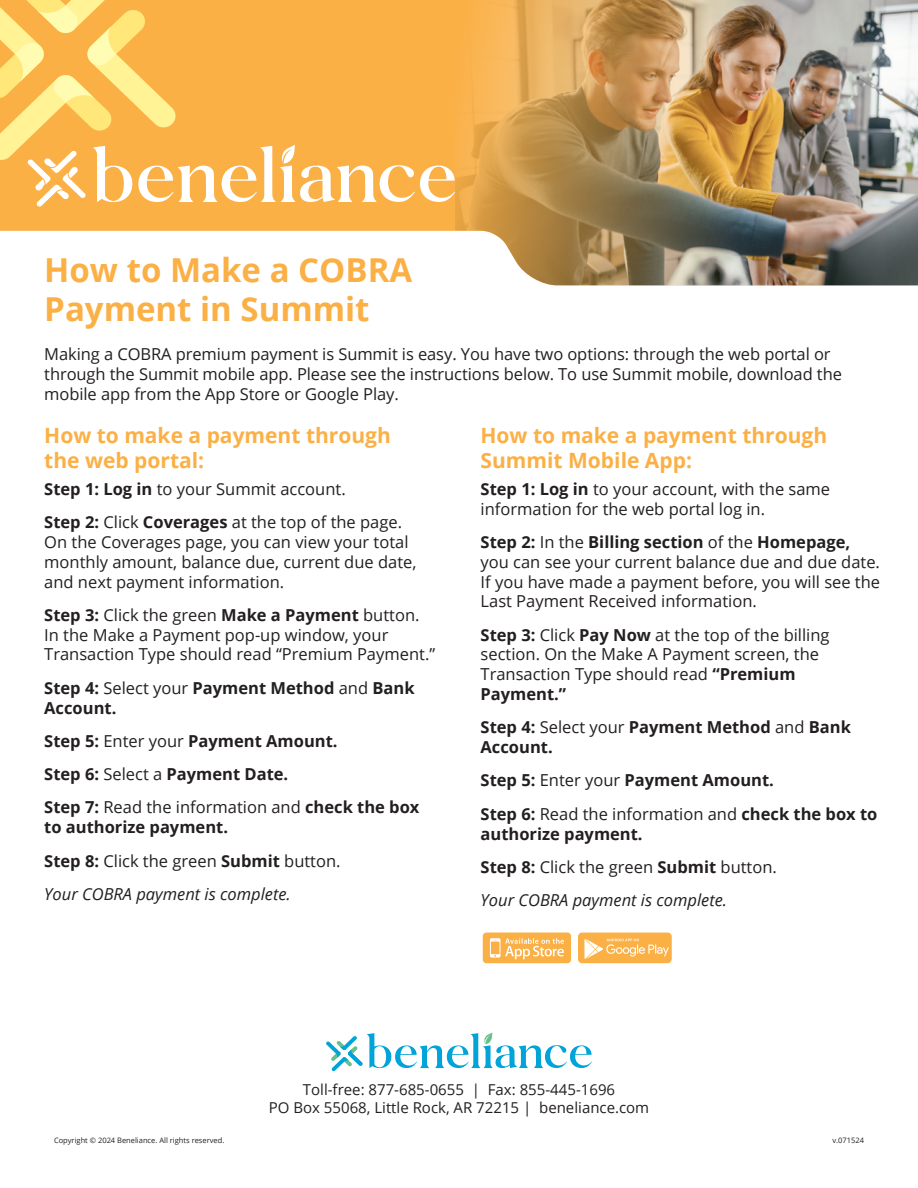
<style>
.page{position:relative;width:918px;height:1188px;background:#fff}
.page>*{position:absolute;margin:0;border:0;box-sizing:border-box;transform-origin:0 0}
.t1{font:700 33px/39.6px "Open Sans";color:#fbb046}
.t2{font:700 21px "Open Sans";color:#fbb046}
.t3{font:16.5px/19.8px "Open Sans";color:#231f20}
.t4{font:700 16.5px/19.8px "Open Sans";color:#231f20}
.t5{font:italic 16.5px "Open Sans";color:#231f20}
.t6{font:15px "Open Sans";color:#231f20}
.t7{font:7.5px "Open Sans";color:#231f20}
.s1{font-weight:700}
.s2{font-weight:400}
</style>
<div class="page">
<svg style="left:483px;top:933px;width:88px;height:30px;background:#fbbc64"></svg>
<svg style="left:578px;top:933px;width:94px;height:30px;background:#fbbc62"></svg>
<div style="left:0;top:208px;width:455px;height:23px;background:#fbb046"></div>
<img style="left:455px;top:0;width:463px;height:285px">
<svg style="left:0;top:0;width:455px;height:208px;background:#fbbc5a"></svg>
<svg style="left:326px;top:1032px;width:266px;height:39px"></svg>
<p class="t1" style="left:44px;top:249px;width:369px">How to Make a COBRA<br>Payment in Summit</p>
<p class="t3" style="left:44px;top:344px;width:799px">Making a COBRA premium payment is Summit is easy. You have two options: through the web portal or through the Summit mobile app. Please see the instructions below. To use Summit mobile, download the mobile app from the App Store or Google Play.</p>
<p class="t2" style="left:44px;top:421px;width:348px">How to make a payment through</p>
<p class="t2" style="left:44px;top:446px;width:161px">the web portal:</p>
<p class="t3" style="left:44px;top:479px;width:303px"><span class="s1">Step 1: Log in</span> to your Summit account.</p>
<p class="t3" style="left:44px;top:512px;width:374px"><span class="s1">Step 2:</span> Click <span class="s1">Coverages</span> at the top of the page.<br>On the Coverages page, you can view your total monthly amount, balance due, current due date, and next payment information.</p>
<p class="t3" style="left:44px;top:605px;width:392px"><span class="s1">Step 3:</span> Click the green <span class="s1">Make a Payment</span> button.<br>In the Make a Payment pop-up window, your<br>Transaction Type should read “Premium Payment.”</p>
<p class="t4" style="left:44px;top:677px;width:372px">Step 4: <span class="s2">Select your</span> Payment Method <span class="s2">and</span> Bank<br>Account.</p>
<p class="t4" style="left:44px;top:731px;width:295px">Step 5: <span class="s2">Enter your</span> Payment Amount.</p>
<p class="t4" style="left:44px;top:764px;width:246px">Step 6: <span class="s2">Select a</span> Payment Date.</p>
<p class="t4" style="left:44px;top:797px;width:377px">Step 7: <span class="s2">Read the information and</span> check the box to authorize payment.</p>
<p class="t3" style="left:44px;top:850px;width:298px"><span class="s1">Step 8:</span> Click the green <span class="s1">Submit</span> button.</p>
<p class="t5" style="left:44px;top:883px;width:248px">Your COBRA payment is complete.</p>
<p class="t2" style="left:481px;top:421px;width:348px">How to make a payment through</p>
<p class="t2" style="left:481px;top:446px;width:213px">Summit Mobile App:</p>
<p class="t3" style="left:481px;top:479px;width:351px"><span class="s1">Step 1: Log in</span> to your account, with the same information for the web portal log in.</p>
<p class="t3" style="left:481px;top:532px;width:401px"><span class="s1">Step 2:</span> In the <span class="s1">Billing section</span> of the <span class="s1">Homepage, </span>you can see your current balance due and due date.<br>If you have made a payment before, you will see the Last Payment Received information.</p>
<p class="t3" style="left:481px;top:624px;width:351px"><span class="s1">Step 3:</span> Click <span class="s1">Pay Now</span> at the top of the billing section. On the Make A Payment screen, the Transaction Type should read <span class="s1">“Premium Payment.”</span></p>
<p class="t4" style="left:481px;top:717px;width:372px">Step 4: <span class="s2">Select your</span> Payment Method <span class="s2">and</span> Bank<br>Account.</p>
<p class="t4" style="left:481px;top:770px;width:295px">Step 5: <span class="s2">Enter your</span> Payment Amount.</p>
<p class="t4" style="left:481px;top:803px;width:398px">Step 6: <span class="s2">Read the information and</span> check the box to authorize payment.</p>
<p class="t3" style="left:481px;top:857px;width:298px"><span class="s1">Step 8:</span> Click the green <span class="s1">Submit</span> button.</p>
<p class="t5" style="left:481px;top:889px;width:248px">Your COBRA payment is complete.</p>
<p class="t6" style="left:303px;top:1079px;width:314px">Toll-free: 877-685-0655 | Fax: 855-445-1696</p>
<p class="t6" style="left:269px;top:1097px;width:382px">PO Box 55068, Little Rock, AR 72215 | beneliance.com</p>
<p class="t7" style="left:54px;top:1135px;width:172px">Copyright © 2024 Beneliance. All rights reserved.</p>
<p class="t7" style="left:833px;top:1135px;width:33px">v.071524</p>
</div>
